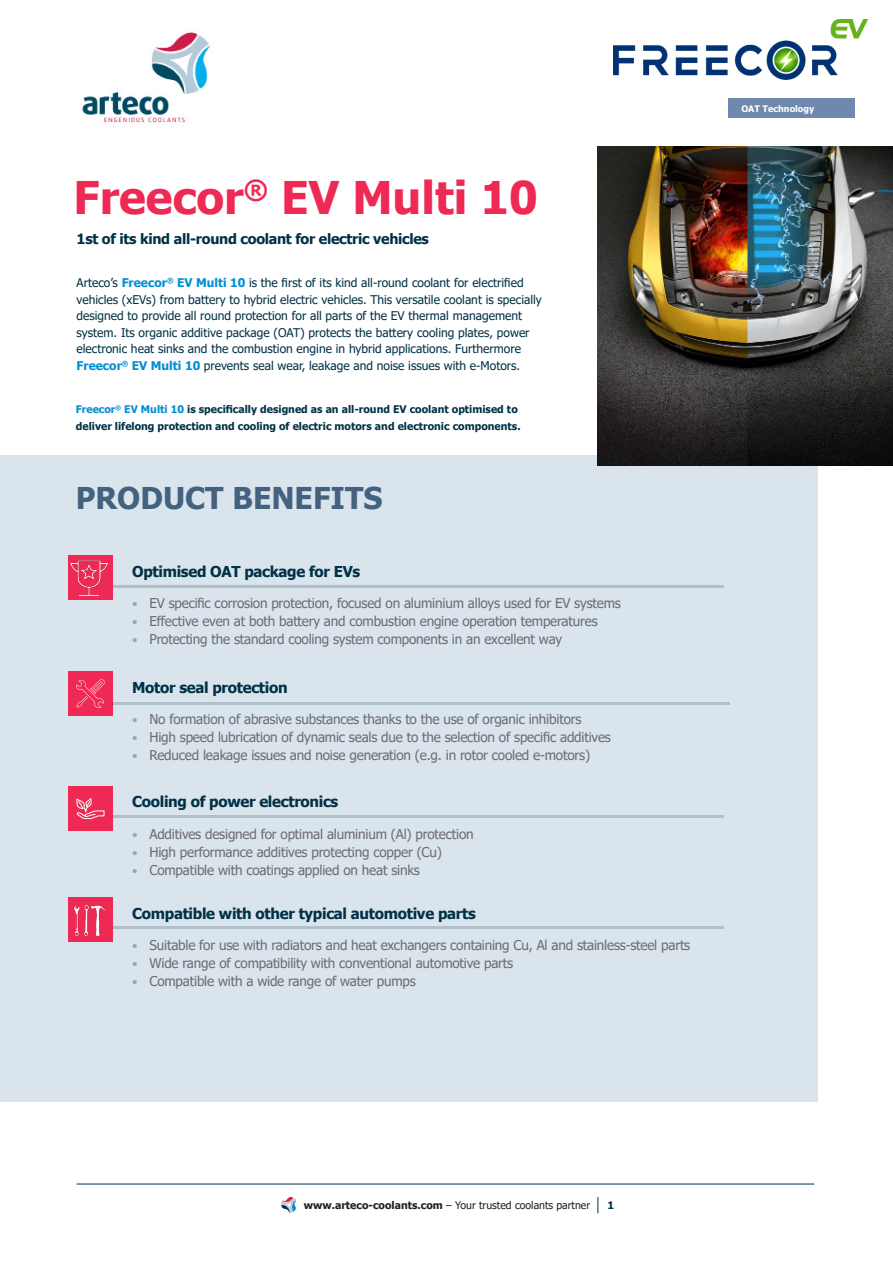
<style>
.page{position:relative;width:893px;height:1263px;background:#fff}
.page>*{position:absolute;margin:0;border:0;box-sizing:border-box;transform-origin:0 0}
.t1{font:700 45px "Tahoma";color:#ee2953}
.t2{font:700 30px "Tahoma";color:#42627f}
.Paragraph_Style_1{font:700 15px "Tahoma";letter-spacing:-.02em;color:#003146}
.Subheading{font:700 14.25px "Tahoma";letter-spacing:-.02em;color:#003146}
.t3{font:13.5px "Tahoma";letter-spacing:-.015em;color:#6c6d70}
.Intro{font:12px/16.5px "Tahoma";color:#003146}
.Sub_intro{font:700 10.5px/16.5px "Tahoma";color:#003146}
.t4{font:10.5px "Tahoma";color:#231f20}
.t5{font:700 9px "Tahoma";color:#fff}
.s1{font-weight:700;color:#008fd4}
.s2{color:#008fd4}
.s3{font-size:12px;color:#94a5c1}
.s4{font-weight:700}
</style>
<div class="page">
<div style="left:729px;top:98px;width:126px;height:20px;background:#6f88ad"></div>
<img style="left:82px;top:32px;width:129px;height:91px">
<img style="left:281px;top:1197px;width:15px;height:16px">
<svg style="left:597px;top:1197px;width:1px;height:16px"></svg>
<hr style="left:77px;top:1184px;width:737px;height:1px;background:#003146">
<div style="left:0;top:456px;width:817px;height:646px;background:#dae4ed"></div>
<img style="left:597px;top:146px;width:296px;height:319px">
<div style="left:68px;top:671px;width:45px;height:45px;background:#ee2953"></div>
<svg style="left:76px;top:679px;width:29px;height:29px"></svg>
<hr style="left:112px;top:702px;width:618px;height:2px;background:#003146">
<hr style="left:106px;top:815px;width:618px;height:2px;background:#003146">
<div style="left:68px;top:786px;width:45px;height:45px;background:#ee2953"></div>
<svg style="left:76px;top:799px;width:29px;height:20px"></svg>
<hr style="left:106px;top:585px;width:618px;height:3px;background:#003146">
<div style="left:68px;top:555px;width:45px;height:45px;background:#ee2953"></div>
<hr style="left:106px;top:926px;width:618px;height:3px;background:#003146">
<div style="left:68px;top:898px;width:45px;height:44px;background:#ee2953"></div>
<img style="left:71px;top:560px;width:36px;height:35px">
<img style="left:74px;top:906px;width:30px;height:29px">
<img style="left:614px;top:20px;width:254px;height:60px">
<p class="t1" style="left:74px;top:166px;width:466px">Freecor<sup>®</sup> EV Multi 10</p>
<p class="Subheading" style="left:77px;top:229px;width:354px">1st of its kind all-round coolant for electric vehicles</p>
<p class="Intro" style="left:77px;top:275px;width:467px">Arteco’s <span class="s1">Freecor</span><sup>®</sup> <span class="s1">EV Multi 10</span> is the first of its kind all-round coolant for electrified vehicles (xEVs) from battery to hybrid electric vehicles. This versatile coolant is specially designed to provide all round protection for all parts of the EV thermal management system. Its organic additive package (OAT) protects the battery cooling plates, power electronic heat sinks and the combustion engine in hybrid applications. Furthermore <span class="s1">Freecor</span><sup>®</sup> <span class="s1">EV Multi 10</span> prevents seal wear, leakage and noise issues with e-Motors.</p>
<p class="Sub_intro" style="left:76px;top:402px;width:446px"><span class="s2">Freecor</span><sup>®</sup> <span class="s2">EV Multi 10</span> is specifically designed as an all-round EV coolant optimised to deliver lifelong protection and cooling of electric motors and electronic components.</p>
<p class="t2" style="left:76px;top:477px;width:308px">PRODUCT BENEFITS</p>
<p class="Paragraph_Style_1" style="left:132px;top:561px;width:230px">Optimised OAT package for EVs</p>
<p class="t3" style="left:132px;top:594px;width:490px"><span class="s3">•</span> EV specific corrosion protection, focused on aluminium alloys used for EV systems</p>
<p class="t3" style="left:132px;top:612px;width:467px"><span class="s3">•</span> Effective even at both battery and combustion engine operation temperatures</p>
<p class="t3" style="left:132px;top:630px;width:431px"><span class="s3">•</span> Protecting the standard cooling system components in an excellent way</p>
<p class="Paragraph_Style_1" style="left:132px;top:676px;width:157px">Motor seal protection</p>
<p class="t3" style="left:132px;top:710px;width:451px"><span class="s3">•</span> No formation of abrasive substances thanks to the use of organic inhibitors</p>
<p class="t3" style="left:132px;top:728px;width:480px"><span class="s3">•</span> High speed lubrication of dynamic seals due to the selection of specific additives</p>
<p class="t3" style="left:132px;top:746px;width:459px"><span class="s3">•</span> Reduced leakage issues and noise generation (e.g. in rotor cooled e-motors)</p>
<p class="Paragraph_Style_1" style="left:132px;top:791px;width:208px">Cooling of power electronics</p>
<p class="t3" style="left:132px;top:825px;width:343px"><span class="s3">•</span> Additives designed for optimal aluminium (Al) protection</p>
<p class="t3" style="left:132px;top:843px;width:311px"><span class="s3">•</span> High performance additives protecting copper (Cu)</p>
<p class="t3" style="left:132px;top:861px;width:289px"><span class="s3">•</span> Compatible with coatings applied on heat sinks</p>
<p class="Paragraph_Style_1" style="left:132px;top:903px;width:345px">Compatible with other typical automotive parts</p>
<p class="t3" style="left:132px;top:936px;width:560px"><span class="s3">•</span> Suitable for use with radiators and heat exchangers containing Cu, Al and stainless-steel parts</p>
<p class="t3" style="left:132px;top:954px;width:383px"><span class="s3">•</span> Wide range of compatibility with conventional automotive parts</p>
<p class="t3" style="left:132px;top:972px;width:285px"><span class="s3">•</span> Compatible with a wide range of water pumps</p>
<p class="t5" style="left:741px;top:102px;width:75px">OAT Technology</p>
<p class="t4" style="left:304px;top:1198px;width:288px"><span class="s4">www.arteco-coolants.com</span> – Your trusted coolants partner</p>
<p class="Sub_intro" style="left:607px;top:1197px;width:8px">1</p>
</div>
